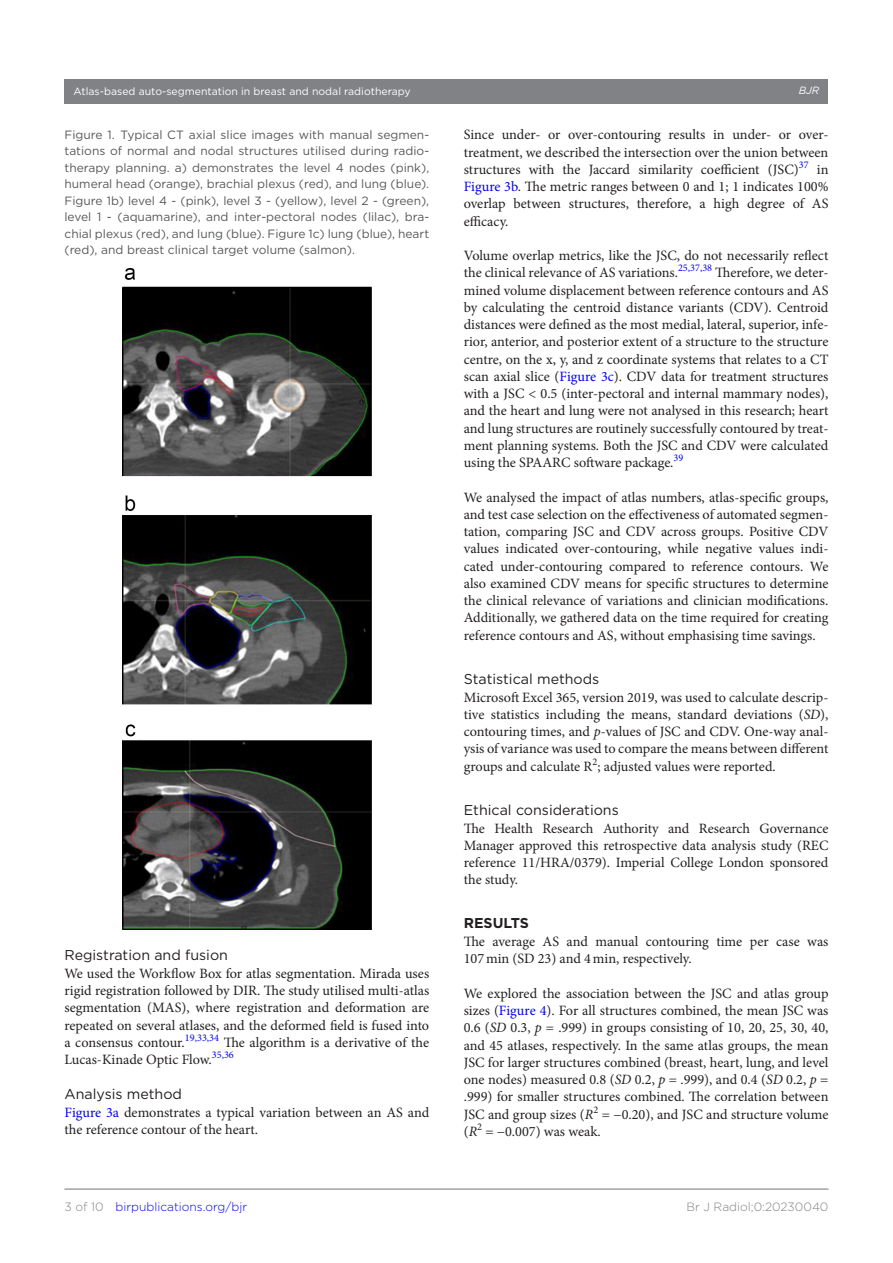
<style>
.page{position:relative;width:893px;height:1263px;background:#fff}
.page>*{position:absolute;margin:0;border:0;box-sizing:border-box;transform-origin:0 0}
.t1{font:14.25px/17.2px "Minion Pro";color:#231f20;text-align:justify}
.t2{font:14.25px "Gotham";color:#231f20}
.t3{font:700 14.25px "Gotham";color:#231f20}
.t4{font:12px/16.5px "Gotham";color:#57585a;text-align:justify}
.t5{font:300 12px "Gotham";color:#00f}
.t6{font:300 12px "Gotham";color:#808285}
.t7{font:10.5px "Gotham";color:#fff}
.t8{font:italic 10.5px "Gotham";color:#fff}
.s1{color:#00f}
.s2{font-style:italic}
.s3{color:#808285}
</style>
<div class="page">
<hr style="left:64px;top:1188px;width:764px;height:2px;background:#808285">
<div style="left:64px;top:79px;width:764px;height:24px;background:#808285"></div>
<img style="left:123px;top:268px;width:248px;height:661px">
<p class="t7" style="left:74px;top:85px;width:339px">Atlas-based auto-segmentation in breast and nodal radiotherapy</p>
<p class="t8" style="left:799px;top:85px;width:22px">BJR</p>
<p class="t4" style="left:64px;top:126px;width:366px">Figure 1. Typical CT axial slice images with manual segmen&shy;tations of normal and nodal structures utilised during radio&shy;therapy planning. a) demonstrates the level 4 nodes (pink), humeral head (orange), brachial plexus (red), and lung (blue).<br>Figure 1b) level 4 - (pink), level 3 - (yellow), level 2 - (green), level 1 - (aquamarine), and inter-pectoral nodes (lilac), bra&shy;chial plexus (red), and lung (blue). Figure 1c) lung (blue), heart (red), and breast clinical target volume (salmon).</p>
<p class="t2" style="left:64px;top:946px;width:165px">Registration and fusion</p>
<p class="t1" style="left:64px;top:965px;width:366px">We used the Workflow Box for atlas segmentation. Mirada uses rigid registration followed by DIR. The study utilised multi-atlas segmentation (MAS), where registration and deformation are repeated on several atlases, and the deformed field is fused into a consensus contour.<sup>19,33,34</sup> The algorithm is a derivative of the Lucas-Kinade Optic Flow.<sup>35,36</sup></p>
<p class="t2" style="left:64px;top:1084px;width:119px">Analysis method</p>
<p class="t1" style="left:64px;top:1103px;width:366px"><span class="s1">Figure 3a</span> demonstrates a typical variation between an AS and the reference contour of the heart.</p>
<p class="t1" style="left:464px;top:126px;width:366px">Since under- or over-contouring results in under- or over&shy;treatment, we described the intersection over the union between structures with the Jaccard similarity coefficient (JSC)<sup>37</sup> in <span class="s1">Figure 3b</span>. The metric ranges between 0 and 1; 1 indicates 100% overlap between structures, therefore, a high degree of AS efficacy.</p>
<p class="t1" style="left:464px;top:247px;width:366px">Volume overlap metrics, like the JSC, do not necessarily reflect the clinical relevance of AS variations.<sup>25,37,38</sup> Therefore, we deter&shy;mined volume displacement between reference contours and AS by calculating the centroid distance variants (CDV). Centroid distances were defined as the most medial, lateral, superior, infe&shy;rior, anterior, and posterior extent of a structure to the structure centre, on the x, y, and z coordinate systems that relates to a CT scan axial slice (<span class="s1">Figure 3c</span>). CDV data for treatment structures with a JSC &lt; 0.5 (inter-pectoral and internal mammary nodes), and the heart and lung were not analysed in this research; heart and lung structures are routinely successfully contoured by treat&shy;ment planning systems. Both the JSC and CDV were calculated using the SPAARC software package.<sup>39</sup></p>
<p class="t1" style="left:464px;top:489px;width:366px">We analysed the impact of atlas numbers, atlas-specific groups, and test case selection on the effectiveness of automated segmen&shy;tation, comparing JSC and CDV across groups. Positive CDV values indicated over-contouring, while negative values indi&shy;cated under-contouring compared to reference contours. We also examined CDV means for specific structures to determine the clinical relevance of variations and clinician modifications.<br>Additionally, we gathered data on the time required for creating reference contours and AS, without emphasising time savings.</p>
<p class="t2" style="left:464px;top:669px;width:137px">Statistical methods</p>
<p class="t1" style="left:464px;top:688px;width:366px">Microsoft Excel 365, version 2019, was used to calculate descrip&shy;tive statistics including the means, standard deviations (<span class="s2">SD</span>), contouring times, and <span class="s2">p</span>-values of JSC and CDV. One-way anal&shy;ysis of variance was used to compare the means between different groups and calculate R<sup>2</sup>; adjusted values were reported.</p>
<p class="t2" style="left:464px;top:800px;width:157px">Ethical considerations</p>
<p class="t1" style="left:464px;top:819px;width:366px">The Health Research Authority and Research Governance Manager approved this retrospective data analysis study (REC reference 11/HRA/0379). Imperial College London sponsored the study.</p>
<p class="t3" style="left:464px;top:913px;width:67px">RESULTS</p>
<p class="t1" style="left:464px;top:933px;width:366px">The average AS and manual contouring time per case was<br>107min (SD 23) and 4min, respectively.</p>
<p class="t1" style="left:464px;top:985px;width:366px">We explored the association between the JSC and atlas group sizes (<span class="s1">Figure 4</span>). For all structures combined, the mean JSC was 0.6 (<span class="s2">SD</span> 0.3, <span class="s2">p</span> = .999) in groups consisting of 10, 20, 25, 30, 40, and 45 atlases, respectively. In the same atlas groups, the mean JSC for larger structures combined (breast, heart, lung, and level one nodes) measured 0.8 (<span class="s2">SD</span> 0.2, <span class="s2">p</span> = .999), and 0.4 (<span class="s2">SD</span> 0.2, <span class="s2">p</span> = .999) for smaller structures combined. The correlation between JSC and group sizes (<span class="s2">R</span><sup>2</sup> = −0.20), and JSC and structure volume (<span class="s2">R</span><sup>2</sup> = −0.007) was weak.</p>
<p class="t5" style="left:64px;top:1199px;width:184px"><span class="s3">3 of 10</span> birpublications.org/bjr</p>
<p class="t6" style="left:686px;top:1199px;width:144px">Br J Radiol;0:20230040</p>
</div>
